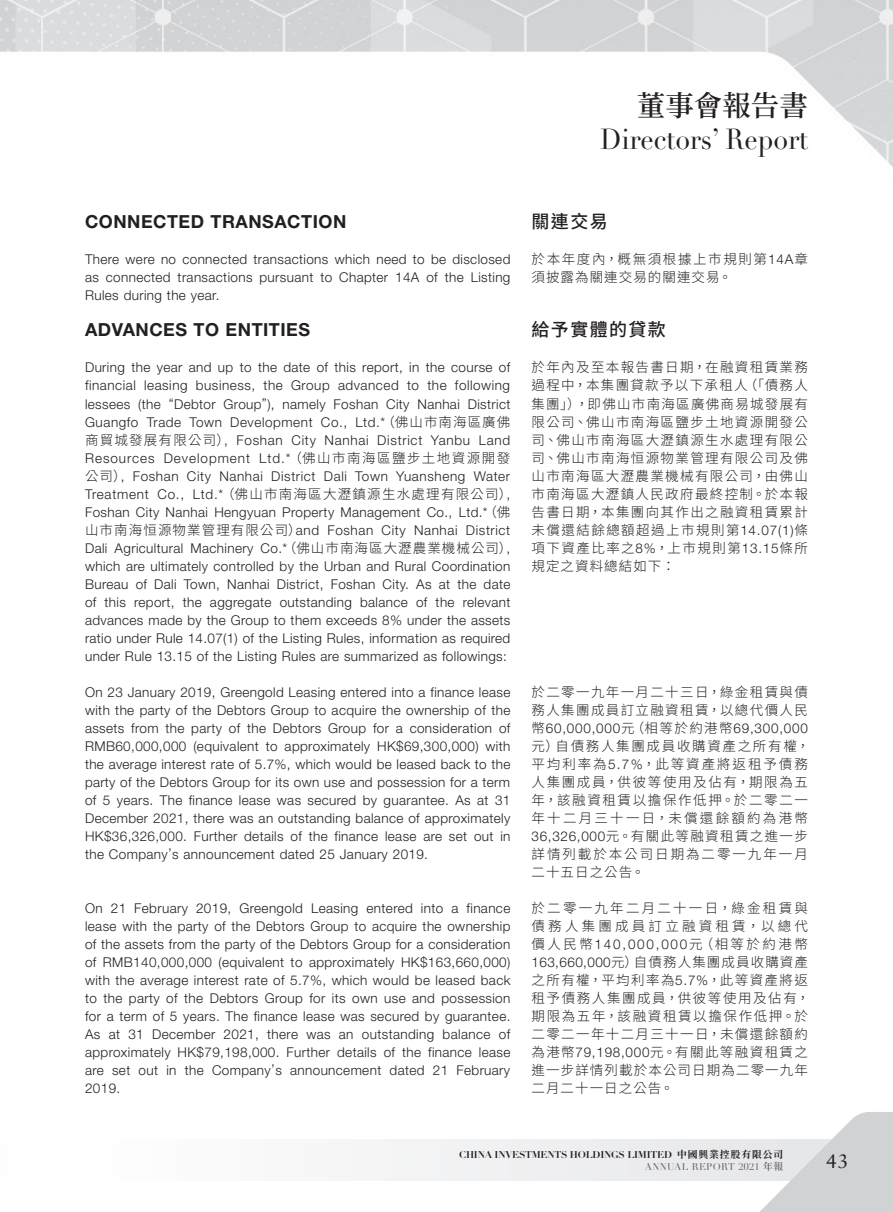
<style>
.page{position:relative;width:893px;height:1212px;background:#fff}
.page>*{position:absolute;margin:0;border:0;box-sizing:border-box;transform-origin:0 0}
.t1{font:28.5px "Didot LT Std";color:#231f20;scale:.93 1}
.t2{font:600 28.5px "Source Han Serif TC";color:#231f20}
.t3{font:19.5px "Sabon LT Std";color:#231f20}
.Heading_1{font:700 18px "Helvetica Neue LT Std";letter-spacing:.03em;color:#231f20}
.C_Heading_1{font:500 18px "Source Han Sans TC";letter-spacing:.08em;color:#231f20}
.Body_Text{font:300 13.5px/18px "Helvetica Neue LT Std";letter-spacing:.03em;color:#231f20;text-align:justify}
.C_Body_Text{font:300 13.5px/18px "Source Han Sans TC";letter-spacing:.11em;color:#231f20}
.t4{font:700 9.75px/12px "Didot LT Std";letter-spacing:-.02em;color:#231f20;text-align:right}
.s1{font-family:"Source Han Sans TC"}
.s2{font-family:"Helvetica Neue LT Std"}
.s3{font-family:"Source Han Serif TC"}
.s4{font-weight:400;color:#636366}
.s5{font-family:"Source Han Serif TC";font-weight:600;color:#636366}
</style>
<div class="page">
<img style="left:0;top:0;width:893px;height:167px">
<div style="left:0;top:1140px;width:843px;height:41px;background:#f5f5f6"></div>
<svg style="left:738px;top:1112px;width:155px;height:100px"></svg>
<h1 class="t2" style="left:637px;top:90px;width:172px">董事會報告書</h1>
<h1 class="t1" style="left:600px;top:122px;width:225px">Directors’ Report</h1>
<p class="Heading_1" style="left:85px;top:211px;width:263px">CONNECTED TRANSACTION</p>
<p class="Body_Text" style="left:85px;top:250px;width:427px">There were no connected transactions which need to be disclosed as connected transactions pursuant to Chapter 14A of the Listing Rules during the year.</p>
<p class="Heading_1" style="left:85px;top:319px;width:227px">ADVANCES TO ENTITIES</p>
<p class="Body_Text" style="left:85px;top:358px;width:429px;text-align:left">During the year and up to the date of this report, in the course of financial leasing business, the Group advanced to the following lessees (the “Debtor Group”), namely Foshan City Nanhai District Guangfo Trade Town Development Co., Ltd.*<span class="s1">（佛山市南海區廣佛商貿城發展有限公司）</span>, Foshan City Nanhai District Yanbu Land Resources Development Ltd.*<span class="s1">（佛山市南海區鹽步土地資源開發公司）</span>, Foshan City Nanhai District Dali Town Yuansheng Water Treatment Co., Ltd.*<span class="s1">（佛山市南海區大瀝鎮源生水處理有限公司）</span>, Foshan City Nanhai Hengyuan Property Management Co., Ltd.*<span class="s1">（佛山市南海恒源物業管理有限公司）</span>and Foshan City Nanhai District Dali Agricultural Machinery Co.*<span class="s1">（佛山市南海區大瀝農業機械公司）</span>, which are ultimately controlled by the Urban and Rural Coordination Bureau of Dali Town, Nanhai District, Foshan City. As at the date of this report, the aggregate outstanding balance of the relevant advances made by the Group to them exceeds 8% under the assets ratio under Rule 14.07(1) of the Listing Rules, information as required under Rule 13.15 of the Listing Rules are summarized as followings:</p>
<p class="Body_Text" style="left:85px;top:682px;width:427px">On 23 January 2019, Greengold Leasing entered into a finance lease with the party of the Debtors Group to acquire the ownership of the assets from the party of the Debtors Group for a consideration of RMB60,000,000 (equivalent to approximately HK$69,300,000) with the average interest rate of 5.7%, which would be leased back to the party of the Debtors Group for its own use and possession for a term of 5 years. The finance lease was secured by guarantee. As at 31<br>December 2021, there was an outstanding balance of approximately HK$36,326,000. Further details of the finance lease are set out in the Company’s announcement dated 25 January 2019.</p>
<p class="Body_Text" style="left:85px;top:898px;width:427px">On 21 February 2019, Greengold Leasing entered into a finance lease with the party of the Debtors Group to acquire the ownership of the assets from the party of the Debtors Group for a consideration of RMB140,000,000 (equivalent to approximately HK$163,660,000) with the average interest rate of 5.7%, which would be leased back to the party of the Debtors Group for its own use and possession for a term of 5 years. The finance lease was secured by guarantee.<br>As at 31 December 2021, there was an outstanding balance of approximately HK$79,198,000. Further details of the finance lease are set out in the Company’s announcement dated 21 February 2019.</p>
<p class="C_Heading_1" style="left:531px;top:212px;width:78px">關連交易</p>
<p class="C_Body_Text" style="left:531px;top:251px;width:278px">於本年度內，概無須根據上市規則第<span class="s2">14A</span>章須披露為關連交易的關連交易。</p>
<p class="C_Heading_1" style="left:531px;top:320px;width:136px">給予實體的貸款</p>
<p class="C_Body_Text" style="left:531px;top:359px;width:278px;text-align:justify">於年內及至本報告書日期，在融資租賃業務過程中，本集團貸款予以下承租人（「債務人集團」），即佛山市南海區廣佛商易城發展有限公司、佛山市南海區鹽步土地資源開發公司、佛山市南海區大瀝鎮源生水處理有限公司、佛山市南海恒源物業管理有限公司及佛山市南海區大瀝農業機械有限公司，由佛山市南海區大瀝鎮人民政府最終控制。於本報告書日期，本集團向其作出之融資租賃累計未償還結餘總額超過上市規則第<span class="s2">14.07(1)</span>條項下資產比率之<span class="s2">8%</span>，上市規則第<span class="s2">13.15</span>條所規定之資料總結如下：</p>
<p class="C_Body_Text" style="left:531px;top:683px;width:280px">於二零一九年一月二十三日，綠金租賃與債務人集團成員訂立融資租賃，以總代價人民幣<span class="s2">60,000,000</span>元（相等於約港幣<span class="s2">69,300,000</span>元）自債務人集團成員收購資產之所有權，平均利率為<span class="s2">5.7%</span>，此等資產將返租予債務人集團成員，供彼等使用及佔有，期限為五年，該融資租賃以擔保作低押。於二零二一年十二月三十一日，未償還餘額約為港幣<br><span class="s2">36,326,000</span>元。有關此等融資租賃之進一步詳情列載於本公司日期為二零一九年一月二十五日之公告。</p>
<p class="C_Body_Text" style="left:531px;top:899px;width:280px">於二零一九年二月二十一日，綠金租賃與債務人集團成員訂立融資租賃，以總代價人民幣<span class="s2">140,000,000</span>元（相等於約港幣<br><span class="s2">163,660,000</span>元）自債務人集團成員收購資產之所有權，平均利率為<span class="s2">5.7%</span>，此等資產將返租予債務人集團成員，供彼等使用及佔有，期限為五年，該融資租賃以擔保作低押。於二零二一年十二月三十一日，未償還餘額約為港幣<span class="s2">79,198,000</span>元。有關此等融資租賃之進一步詳情列載於本公司日期為二零一九年二月二十一日之公告。</p>
<p class="t4" style="left:459px;top:1149px;width:326px">CHINA INVESTMENTS HOLDINGS LIMITED <span class="s3">中國興業控股有限公司<br></span><span class="s4">ANNUAL REPORT 2021</span> <span class="s5">年報</span></p>
<h2 class="t3" style="left:826px;top:1150px;width:24px">43</h2>
</div>
